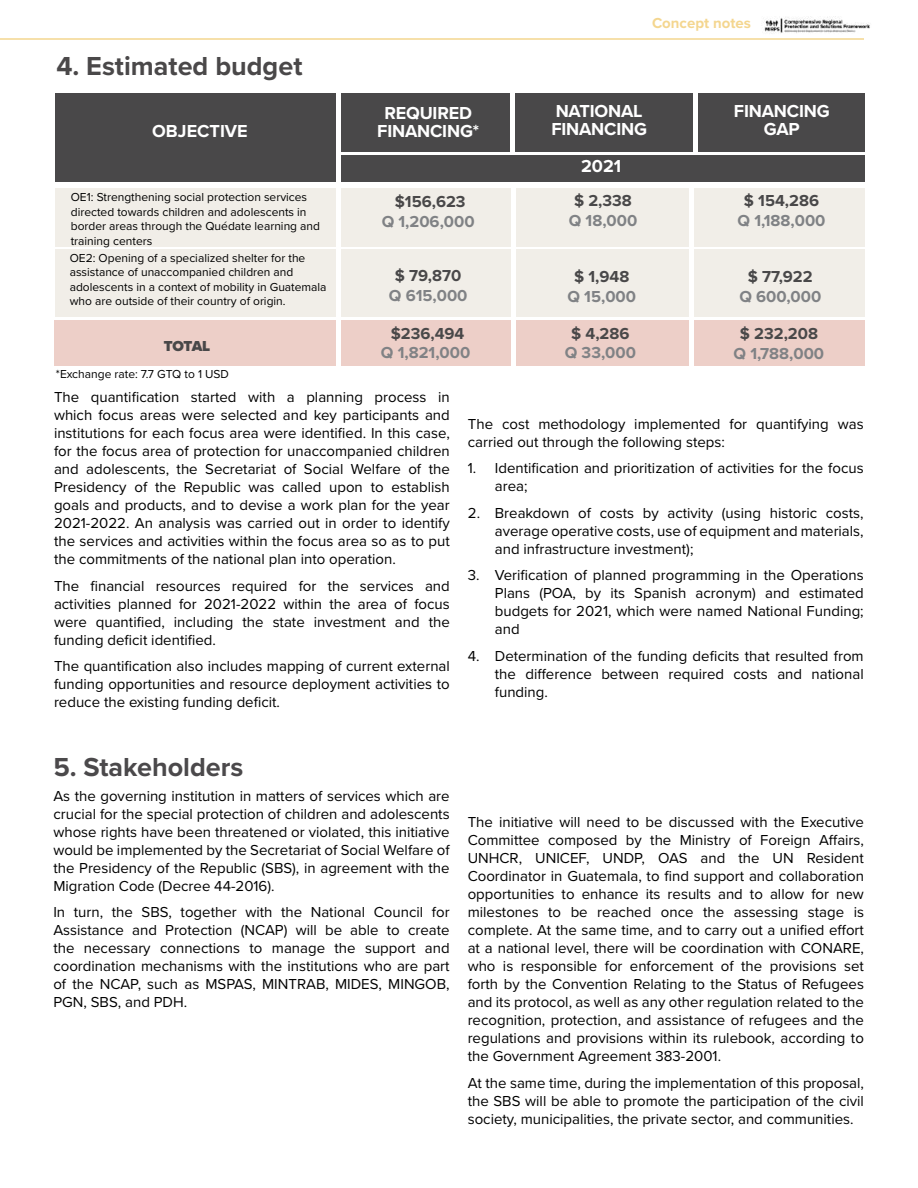
<style>
.page{position:relative;width:918px;height:1188px;background:#fff}
.page>*{position:absolute;margin:0;border:0;box-sizing:border-box;transform-origin:0 0}
.t1{font:700 27px "Proxima Nova";color:#4a4849}
.t2{font:700 27px "Proxima Nova";color:#4b494b}
.t3{font:700 18px/18px "Proxima Nova";letter-spacing:-.01em;color:#fff;text-align:center}
.t4{font:700 16.5px "Proxima Nova";color:#808285}
.t5{font:700 16.5px "Proxima Nova";color:#494849}
.t6{font:15px/18px "Proxima Nova";color:#000;text-align:justify}
.t7{font:700 15px "Proxima Nova";color:#f4d68f}
.t8{font:900 15px "Proxima Nova";letter-spacing:-.02em;color:#494849}
.t9{font:12px/14.4px "Proxima Nova";color:#000}
</style>
<div class="page">
<hr style="left:0;top:38px;width:864px;height:2px;background:#f4d68f">
<img style="left:764px;top:17px;width:106px;height:16px">
<div style="left:341px;top:93px;width:524px;height:58px;background:#494849"></div>
<div style="left:341px;top:155px;width:524px;height:27px;background:#494849"></div>
<div style="left:56px;top:93px;width:280px;height:89px;background:#494849"></div>
<div style="left:56px;top:188px;width:809px;height:59px;background:#f1eee8"></div>
<div style="left:56px;top:250px;width:809px;height:67px;background:#f1eee8"></div>
<div style="left:54px;top:320px;width:810px;height:46px;background:#edcfc8"></div>
<div style="left:510px;top:89px;width:5px;height:64px;background:#fff"></div>
<div style="left:693px;top:88px;width:5px;height:65px;background:#fff"></div>
<div style="left:511px;top:183px;width:5px;height:188px;background:#fff"></div>
<div style="left:689px;top:183px;width:5px;height:189px;background:#fff"></div>
<div style="left:336px;top:183px;width:5px;height:188px;background:#fff"></div>
<h1 class="t1" style="left:56px;top:46px;width:248px">4. Estimated budget</h1>
<p class="t3" style="left:152px;top:122px;width:97px">OBJECTIVE</p>
<p class="t9" style="left:71px;top:190px;width:251px">OE1: Strengthening social protection services directed towards children and adolescents in border areas through the Quédate learning and training centers</p>
<p class="t9" style="left:70px;top:250px;width:258px">OE2: Opening of a specialized shelter for the assistance of unaccompanied children and adolescents in a context of mobility in Guatemala who are outside of their country of origin.</p>
<p class="t8" style="left:164px;top:334px;width:48px">TOTAL</p>
<p class="t9" style="left:56px;top:366px;width:175px">*Exchange rate: 7.7 GTQ to 1 USD</p>
<p class="t7" style="left:652px;top:12px;width:100px">Concept notes</p>
<p class="t3" style="left:377px;top:104px;width:103px">REQUIRED<br>FINANCING*</p>
<p class="t3" style="left:551px;top:102px;width:97px;text-align:left">NATIONAL<br>FINANCING</p>
<p class="t3" style="left:734px;top:101px;width:97px">FINANCING<br>GAP</p>
<p class="t3" style="left:581px;top:157px;width:42px">2021</p>
<p class="t5" style="left:395px;top:189px;width:72px">$156,623</p>
<p class="t4" style="left:382px;top:209px;width:94px">Q 1,206,000</p>
<p class="t5" style="left:574px;top:188px;width:59px">$ 2,338</p>
<p class="t4" style="left:569px;top:208px;width:70px">Q 18,000</p>
<p class="t5" style="left:744px;top:188px;width:77px">$ 154,286</p>
<p class="t4" style="left:738px;top:208px;width:89px">Q 1,188,000</p>
<p class="t5" style="left:395px;top:263px;width:68px">$ 79,870</p>
<p class="t4" style="left:389px;top:283px;width:80px">Q 615,000</p>
<p class="t5" style="left:574px;top:264px;width:57px">$ 1,948</p>
<p class="t4" style="left:567px;top:284px;width:70px">Q 15,000</p>
<p class="t5" style="left:748px;top:265px;width:66px">$ 77,922</p>
<p class="t4" style="left:739px;top:284px;width:83px">Q 600,000</p>
<p class="t5" style="left:391px;top:321px;width:75px">$236,494</p>
<p class="t4" style="left:381px;top:341px;width:91px">Q 1,821,000</p>
<p class="t5" style="left:571px;top:321px;width:60px">$ 4,286</p>
<p class="t4" style="left:565px;top:341px;width:73px">Q 33,000</p>
<p class="t5" style="left:740px;top:321px;width:80px">$ 232,208</p>
<p class="t4" style="left:734px;top:341px;width:92px">Q 1,788,000</p>
<p class="t6" style="left:54px;top:388px;width:397px">The quantification started with a planning process in which focus areas were selected and key participants and institutions for each focus area were identified. In this case, for the focus area of protection for unaccompanied children and adolescents, the Secretariat of Social Welfare of the Presidency of the Republic was called upon to establish goals and products, and to devise a work plan for the year 2021-2022. An analysis was carried out in order to identify the services and activities within the focus area so as to put the commitments of the national plan into operation.</p>
<p class="t6" style="left:54px;top:576px;width:397px">The financial resources required for the services and activities planned for 2021-2022 within the area of focus were quantified, including the state investment and the funding deficit identified.</p>
<p class="t6" style="left:54px;top:657px;width:397px">The quantification also includes mapping of current external funding opportunities and resource deployment activities to reduce the existing funding deficit.</p>
<p class="t6" style="left:468px;top:414px;width:397px">The cost methodology implemented for quantifying was carried out through the following steps:</p>
<p class="t6" style="left:495px;top:459px;width:370px;text-indent:-27px">1. Identification and prioritization of activities for the focus area;</p>
<p class="t6" style="left:495px;top:503px;width:370px;text-indent:-27px">2. Breakdown of costs by activity (using historic costs, average operative costs, use of equipment and materials, and infrastructure investment);</p>
<p class="t6" style="left:495px;top:566px;width:370px;text-indent:-27px">3. Verification of planned programming in the Operations Plans (POA, by its Spanish acronym) and estimated budgets for 2021, which were named National Funding; and</p>
<p class="t6" style="left:495px;top:646px;width:370px;text-indent:-27px">4. Determination of the funding deficits that resulted from the difference between required costs and national funding.</p>
<h1 class="t2" style="left:53px;top:746px;width:192px">5. Stakeholders</h1>
<p class="t6" style="left:53px;top:786px;width:398px">As the governing institution in matters of services which are crucial for the special protection of children and adolescents whose rights have been threatened or violated, this initiative would be implemented by the Secretariat of Social Welfare of the Presidency of the Republic (SBS), in agreement with the Migration Code (Decree 44-2016).</p>
<p class="t6" style="left:53px;top:903px;width:398px">In turn, the SBS, together with the National Council for Assistance and Protection (NCAP) will be able to create the necessary connections to manage the support and coordination mechanisms with the institutions who are part of the NCAP, such as MSPAS, MINTRAB, MIDES, MINGOB, PGN, SBS, and PDH.</p>
<p class="t6" style="left:468px;top:813px;width:398px">The initiative will need to be discussed with the Executive Committee composed by the Ministry of Foreign Affairs, UNHCR, UNICEF, UNDP, OAS and the UN Resident Coordinator in Guatemala, to find support and collaboration opportunities to enhance its results and to allow for new milestones to be reached once the assessing stage is complete. At the same time, and to carry out a unified effort at a national level, there will be coordination with CONARE, who is responsible for enforcement of the provisions set forth by the Convention Relating to the Status of Refugees and its protocol, as well as any other regulation related to the recognition, protection, and assistance of refugees and the regulations and provisions within its rulebook, according to the Government Agreement 383-2001.</p>
<p class="t6" style="left:468px;top:1073px;width:398px">At the same time, during the implementation of this proposal, the SBS will be able to promote the participation of the civil society, municipalities, the private sector, and communities.</p>
</div>
